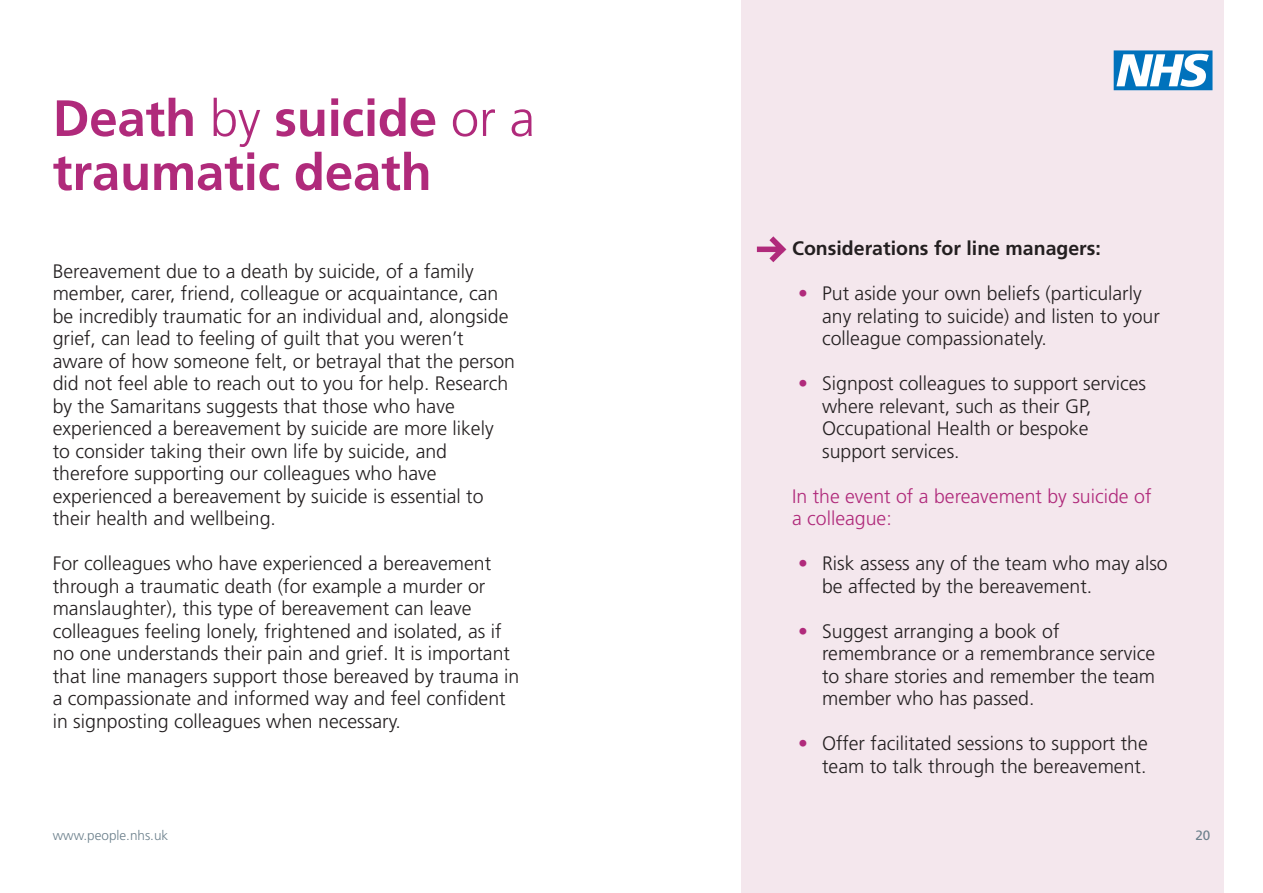
<style>
.page{position:relative;width:1263px;height:893px;background:#fff}
.page>*{position:absolute;margin:0;border:0;box-sizing:border-box;transform-origin:0 0}
.t1{font:700 51px/54px "Frutiger LT Std";letter-spacing:-.005em;color:#b02a7b}
.t2{font:300 19.5px/22.5px "Frutiger LT Std";color:#231f20}
.t3{font:300 19.5px/22.5px "Frutiger LT Std";color:#b02a7b}
.t4{font:700 19.5px "Frutiger LT Std";color:#231f20}
.t5{font:300 13.5px "Frutiger LT Std";color:#6c808c}
.t6{font:13.5px "Frutiger LT Std";color:#6c808c}
.s1{font-weight:300}
.s2{color:#b02a7b}
</style>
<div class="page">
<div style="left:741px;top:0;width:483px;height:893px;background:#f4e7ed"></div>
<svg style="left:757px;top:236px;width:29px;height:26px"></svg>
<svg style="left:1114px;top:50px;width:98px;height:40px;background:#78b4db"></svg>
<h1 class="t1" style="left:53px;top:91px;width:484px">Death <span class="s1">by</span> suicide <span class="s1">or a </span>traumatic death</h1>
<p class="t2" style="left:53px;top:260px;width:464px">Bereavement due to a death by suicide, of a family member, carer, friend, colleague or acquaintance, can be incredibly traumatic for an individual and, alongside grief, can lead to feeling of guilt that you weren’t aware of how someone felt, or betrayal that the person did not feel able to reach out to you for help. Research by the Samaritans suggests that those who have experienced a bereavement by suicide are more likely to consider taking their own life by suicide, and therefore supporting our colleagues who have experienced a bereavement by suicide is essential to their health and wellbeing.</p>
<p class="t2" style="left:53px;top:553px;width:468px">For colleagues who have experienced a bereavement through a traumatic death (for example a murder or manslaughter), this type of bereavement can leave colleagues feeling lonely, frightened and isolated, as if no one understands their pain and grief. It is important that line managers support those bereaved by trauma in a compassionate and informed way and feel confident in signposting colleagues when necessary.</p>
<p class="t4" style="left:792px;top:237px;width:310px">Considerations for line managers:</p>
<p class="t2" style="left:822px;top:283px;width:339px;text-indent:-24px"><span class="s2">•</span> Put aside your own beliefs (particularly any relating to suicide) and listen to your colleague compassionately.</p>
<p class="t2" style="left:822px;top:373px;width:325px;text-indent:-24px"><span class="s2">•</span> Signpost colleagues to support services where relevant, such as their GP,<br>Occupational Health or bespoke support services.</p>
<p class="t3" style="left:792px;top:485px;width:361px">In the event of a bereavement by suicide of a colleague:</p>
<p class="t2" style="left:822px;top:553px;width:347px;text-indent:-24px"><span class="s2">•</span> Risk assess any of the team who may also be affected by the bereavement.</p>
<p class="t2" style="left:822px;top:620px;width:334px;text-indent:-24px"><span class="s2">•</span> Suggest arranging a book of remembrance or a remembrance service to share stories and remember the team member who has passed.</p>
<p class="t2" style="left:798px;top:733px;width:351px;text-align:right"><span class="s2">•</span> Offer facilitated sessions to support the team to talk through the bereavement.</p>
<p class="t5" style="left:53px;top:828px;width:117px">www.people.nhs.uk</p>
<p class="t6" style="left:1195px;top:828px;width:17px">20</p>
</div>
